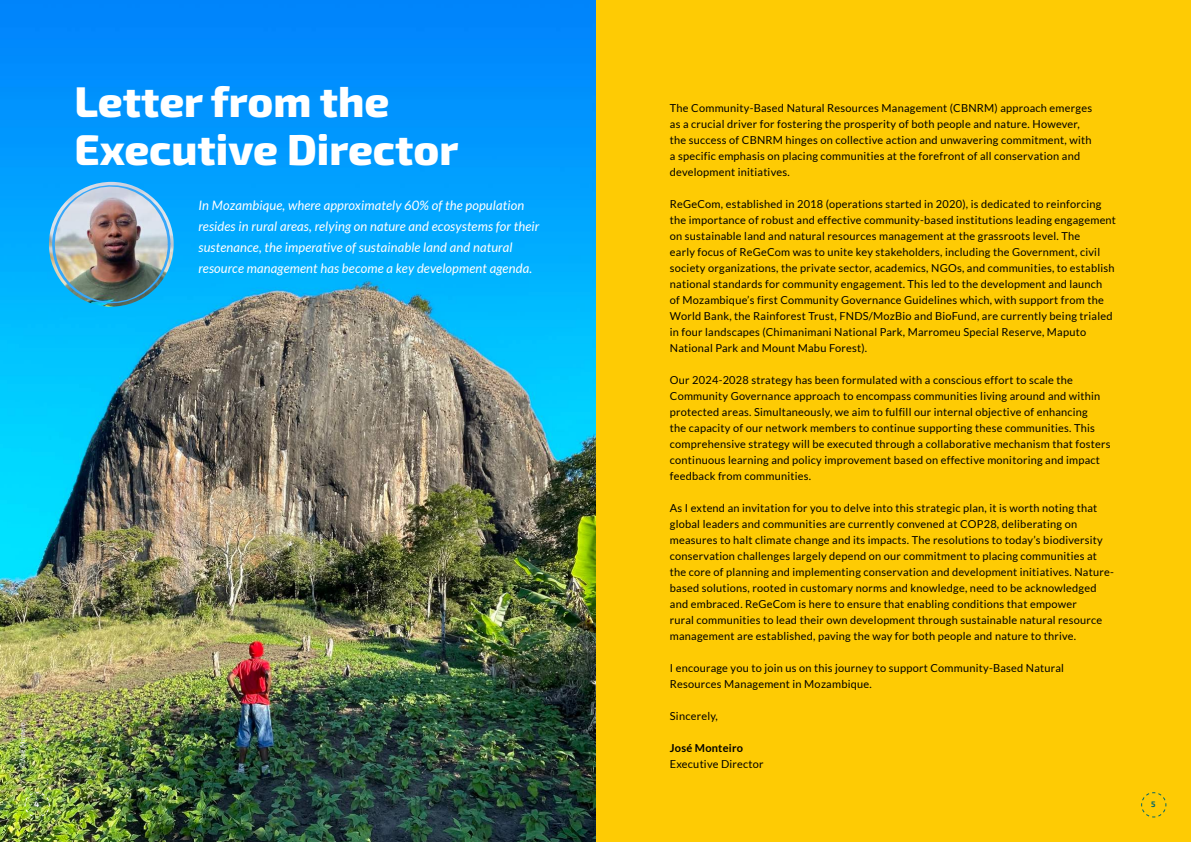
<style>
.page{position:relative;width:1191px;height:842px;background:#fff}
.page>*{position:absolute;margin:0;border:0;box-sizing:border-box;transform-origin:0 0}
.t1{font:800 43px/48px "Exo 2";color:#fff}
.t2{font:italic 13px/21px "Lato";letter-spacing:.01em;color:#fff}
.t3{font:11px/16px "Lato";letter-spacing:.02em;color:#000}
.t4{font:700 11px "Lato";letter-spacing:.02em;color:#000}
.t5{font:700 8px "Exo 2";color:#fff}
.t6{font:700 8px "Exo 2";color:#036666}
.t7{font:italic 7px "Lato";color:#fff}
</style>
<div class="page">
<div style="left:595px;top:0;width:596px;height:842px;background:#fecb04"></div>
<img style="left:0;top:0;width:595px;height:842px">
<img style="left:48px;top:182px;width:127px;height:126px">
<img style="left:51px;top:184px;width:119px;height:120px">
<svg style="left:1141px;top:792px;width:25px;height:25px"></svg>
<svg style="left:25px;top:792px;width:25px;height:25px"></svg>
<h1 class="t1" style="left:74px;top:75px;width:385px">Letter from the<br>Executive Director</h1>
<p class="t2" style="left:198px;top:195px;width:342px">In Mozambique, where approximately 60% of the population resides in rural areas, relying on nature and ecosystems for their sustenance, the imperative of sustainable land and natural resource management has become a key development agenda.</p>
<p class="t7" style="left:19px;top:768px;width:47px;rotate:-90deg">©José Monteiro</p>
<p class="t3" style="left:670px;top:100px;width:424px">The Community-Based Natural Resources Management (CBNRM) approach emerges as a crucial driver for fostering the prosperity of both people and nature. However, the success of CBNRM hinges on collective action and unwavering commitment, with a specific emphasis on placing communities at the forefront of all conservation and development initiatives.</p>
<p class="t3" style="left:670px;top:196px;width:447px">ReGeCom, established in 2018 (operations started in 2020), is dedicated to reinforcing the importance of robust and effective community-based institutions leading engagement on sustainable land and natural resources management at the grassroots level. The<br>early focus of ReGeCom was to unite key stakeholders, including the Government, civil society organizations, the private sector, academics, NGOs, and communities, to establish national standards for community engagement. This led to the development and launch<br>of Mozambique’s first Community Governance Guidelines which, with support from the World Bank, the Rainforest Trust, FNDS/MozBio and BioFund, are currently being trialed in four landscapes (Chimanimani National Park, Marromeu Special Reserve, Maputo National Park and Mount Mabu Forest).</p>
<p class="t3" style="left:670px;top:372px;width:442px">Our 2024-2028 strategy has been formulated with a conscious effort to scale the Community Governance approach to encompass communities living around and within protected areas. Simultaneously, we aim to fulfill our internal objective of enhancing<br>the capacity of our network members to continue supporting these communities. This comprehensive strategy will be executed through a collaborative mechanism that fosters continuous learning and policy improvement based on effective monitoring and impact feedback from communities.</p>
<p class="t3" style="left:670px;top:500px;width:445px">As I extend an invitation for you to delve into this strategic plan, it is worth noting that global leaders and communities are currently convened at COP28, deliberating on measures to halt climate change and its impacts. The resolutions to today’s biodiversity conservation challenges largely depend on our commitment to placing communities at the core of planning and implementing conservation and development initiatives. Nature&shy;based solutions, rooted in customary norms and knowledge, need to be acknowledged and embraced. ReGeCom is here to ensure that enabling conditions that empower<br>rural communities to lead their own development through sustainable natural resource management are established, paving the way for both people and nature to thrive.</p>
<p class="t3" style="left:670px;top:660px;width:395px">I encourage you to join us on this journey to support Community-Based Natural<br>Resources Management in Mozambique.</p>
<p class="t3" style="left:670px;top:708px;width:49px">Sincerely,</p>
<p class="t4" style="left:670px;top:741px;width:75px">José Monteiro</p>
<p class="t3" style="left:670px;top:756px;width:95px">Executive Director</p>
<p class="t5" style="left:34px;top:798px;width:7px">4</p>
<p class="t6" style="left:1151px;top:798px;width:6px">5</p>
</div>
